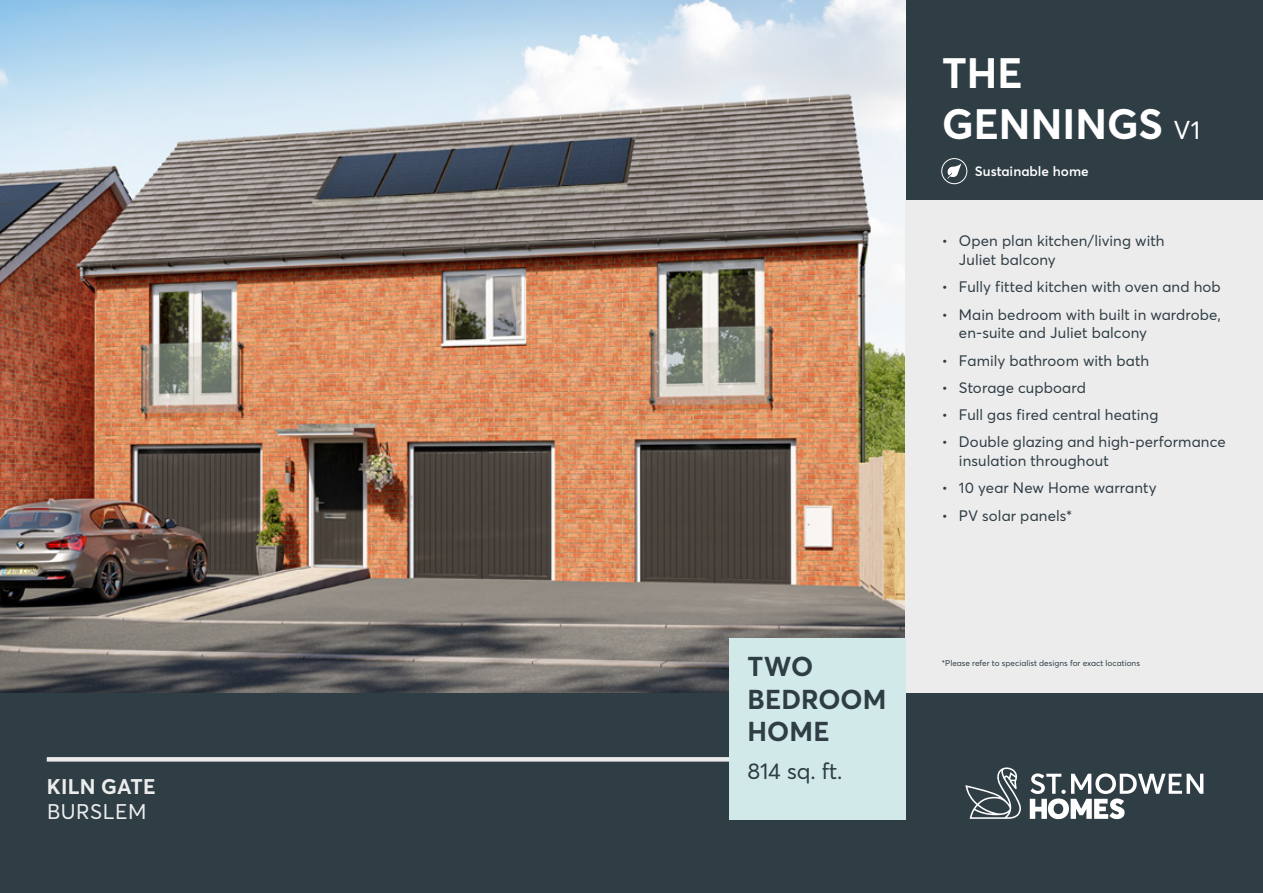
<style>
.page{position:relative;width:1263px;height:893px;background:#fff}
.page>*{position:absolute;margin:0;border:0;box-sizing:border-box;transform-origin:0 0}
.t1{font:700 42px/51px "Averta Std";color:#fff}
.t2{font:700 27px/32.4px "Averta Std";letter-spacing:.005em;color:#2f3d45}
.t3{font:22.5px "Averta Std";letter-spacing:-.005em;color:#2f3d45}
.t4{font:700 21px "Averta Std";letter-spacing:.01em;color:#ececec}
.t5{font:21px "Averta Std";letter-spacing:.025em;color:#ececec}
.t6{font:15px/18.8px "Averta Std";letter-spacing:.005em;color:#2f3d45}
.t7{font:600 13.5px "Averta Std";color:#fff}
.t8{font:8.25px "Averta Std";color:#2f3d45}
.s1{font-weight:400;font-size:25.5px}
</style>
<div class="page">
<img style="left:0;top:0;width:906px;height:694px">
<div style="left:906px;top:200px;width:357px;height:494px;background:#ececec"></div>
<div style="left:0;top:694px;width:1263px;height:199px;background:#2f3d45"></div>
<div style="left:729px;top:638px;width:177px;height:181px;background:#d1eae9"></div>
<div style="left:47px;top:757px;width:682px;height:5px;background:#ececec"></div>
<svg style="left:965px;top:767px;width:56px;height:52px"></svg>
<svg style="left:1030px;top:773px;width:173px;height:46px"></svg>
<div style="left:906px;top:0;width:357px;height:200px;background:#2f3d45"></div>
<div style="left:941px;top:158px;width:26px;height:26px;border:1px solid #fff;border-radius:50%"></div>
<svg style="left:947px;top:164px;width:14px;height:15px"></svg>
<h3 class="t4" style="left:47px;top:771px;width:110px">KILN GATE</h3>
<h3 class="t5" style="left:47px;top:797px;width:101px">BURSLEM</h3>
<h2 class="t2" style="left:747px;top:649px;width:140px">TWO<br>BEDROOM<br>HOME</h2>
<h3 class="t3" style="left:747px;top:756px;width:97px">814 sq. ft.</h3>
<h1 class="t1" style="left:942px;top:46px;width:260px">THE<br>GENNINGS <span class="s1">V1</span></h1>
<p class="t7" style="left:975px;top:162px;width:115px">Sustainable home</p>
<p class="t6" style="left:959px;top:231px;width:207px;text-indent:-17px">• Open plan kitchen/living with<br>Juliet balcony</p>
<p class="t6" style="left:942px;top:277px;width:280px">• Fully fitted kitchen with oven and hob</p>
<p class="t6" style="left:959px;top:304px;width:263px;text-indent:-17px">• Main bedroom with built in wardrobe, en-suite and Juliet balcony</p>
<p class="t6" style="left:942px;top:350px;width:209px">• Family bathroom with bath</p>
<p class="t6" style="left:942px;top:378px;width:146px">• Storage cupboard</p>
<p class="t6" style="left:942px;top:405px;width:218px">• Full gas fired central heating</p>
<p class="t6" style="left:959px;top:432px;width:268px;text-indent:-17px">• Double glazing and high‑performance insulation throughout</p>
<p class="t6" style="left:942px;top:478px;width:216px">• 10 year New Home warranty</p>
<p class="t6" style="left:942px;top:505px;width:132px">• PV solar panels*</p>
<p class="t8" style="left:942px;top:658px;width:200px">*Please refer to specialist designs for exact locations</p>
</div>
